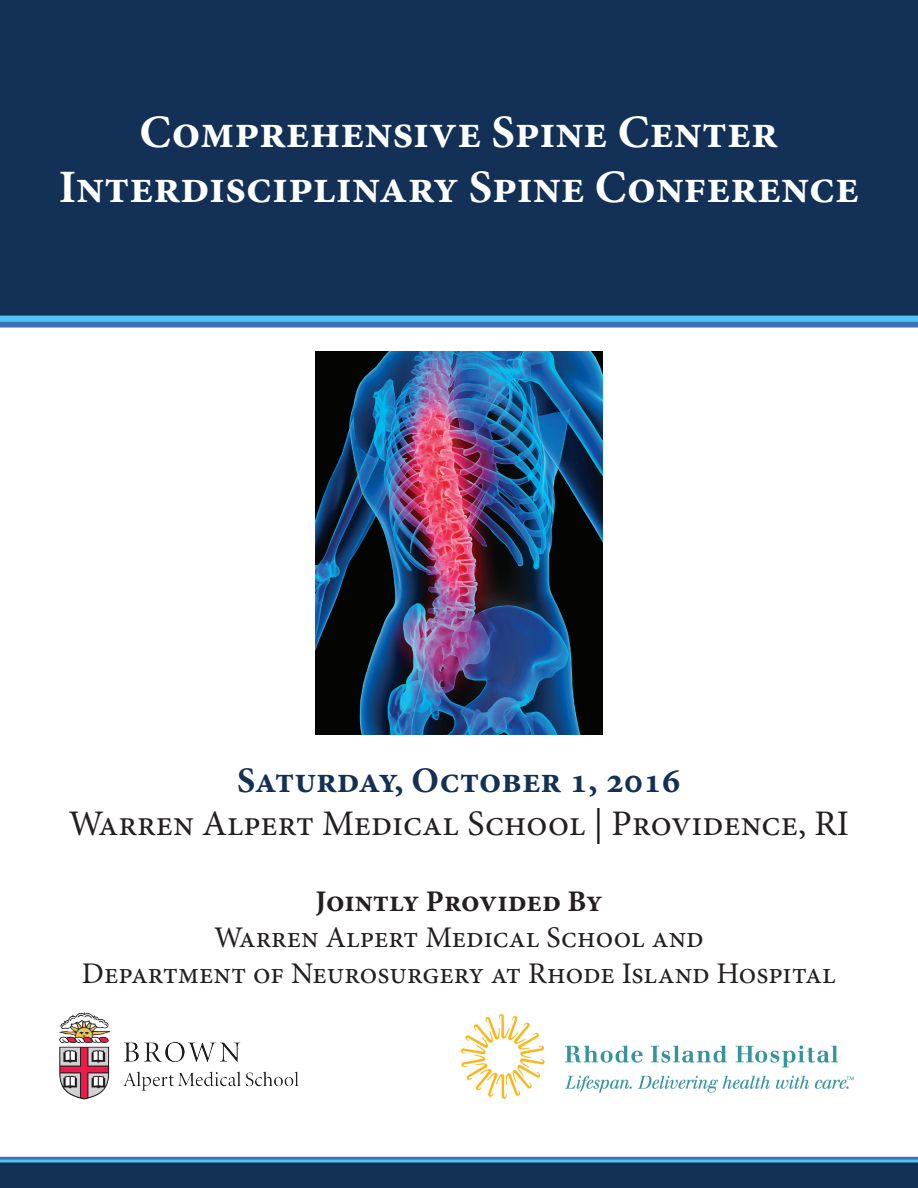
<style>
.page{position:relative;width:918px;height:1188px;background:#fff}
.page>*{position:absolute;margin:0;border:0;box-sizing:border-box;transform-origin:0 0}
.t1{font:700 46.5px/55.8px "Minion Pro";color:#fff;text-align:center}
.t2{font:36px "Minion Pro";color:#231f20}
.t3{font:700 36px "Minion Pro";color:#133156}
.t4{font:30px/36px "Minion Pro";color:#231f20;text-align:center}
.t5{font:700 30px "Minion Pro";letter-spacing:-.005em;color:#231f20}
</style>
<div class="page">
<div style="left:0;top:0;width:918px;height:322px;background:#133156"></div>
<img style="left:59px;top:1012px;width:240px;height:88px">
<img style="left:461px;top:1014px;width:393px;height:85px">
<div style="left:0;top:322px;width:918px;height:6px;background:#3e6fb7"></div>
<div style="left:0;top:1161px;width:918px;height:27px;background:#133156"></div>
<hr style="left:0;top:1160px;width:918px;height:2px;background:#4fc5f1">
<hr style="left:0;top:1157px;width:918px;height:3px;background:#3e6fb7">
<img style="left:315px;top:351px;width:288px;height:384px">
<h1 class="t1" style="left:59px;top:103px;width:802px">Comprehensive Spine Center<br>Interdisciplinary Spine Conference</h1>
<p class="t3" style="left:237px;top:755px;width:445px">Saturday, October 1, 2016</p>
<p class="t2" style="left:69px;top:799px;width:782px">Warren Alpert Medical School | Providence, RI</p>
<p class="t5" style="left:315px;top:880px;width:289px">Jointly Provided By</p>
<p class="t4" style="left:82px;top:919px;width:756px">Warren Alpert Medical School and<br>Department of Neurosurgery at Rhode Island Hospital</p>
</div>
